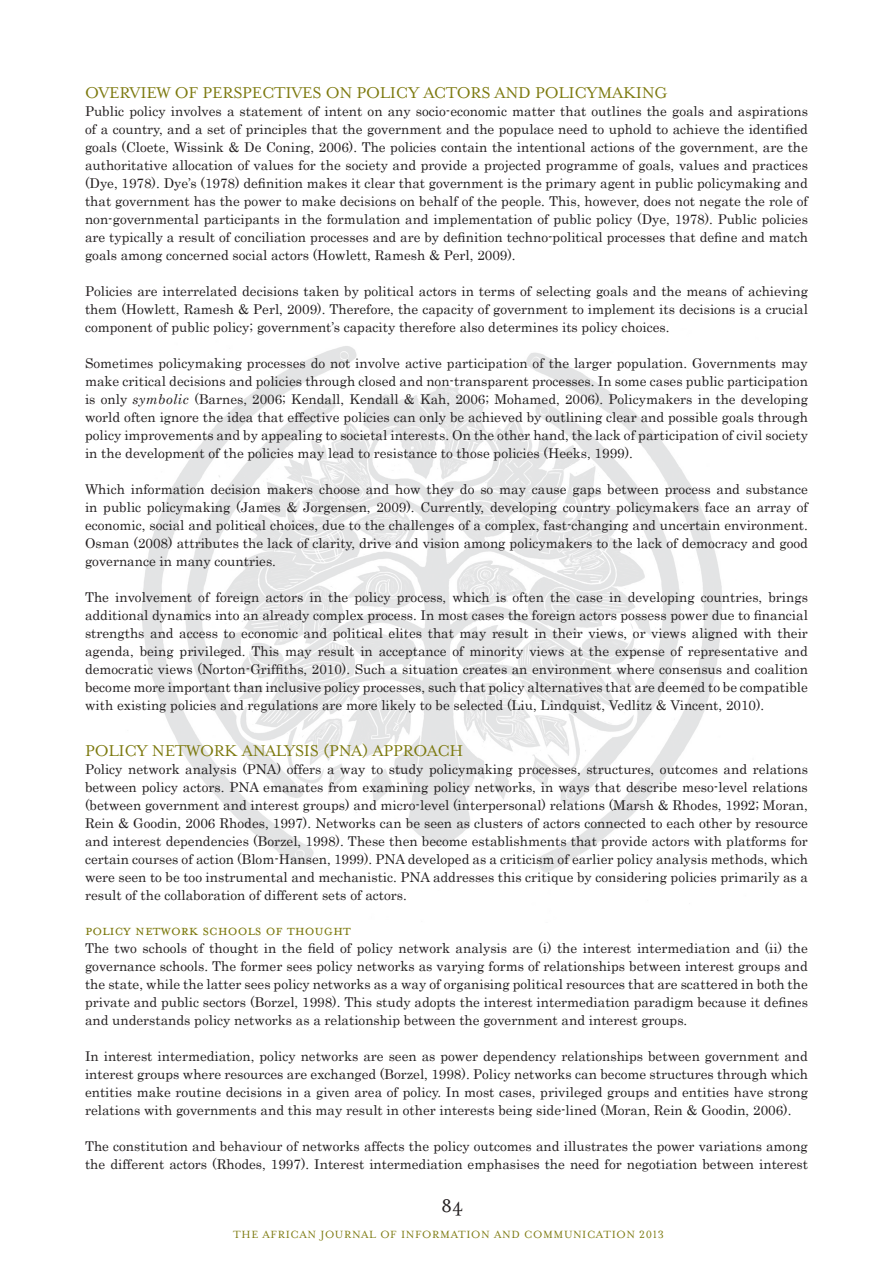
<style>
.page{position:relative;width:893px;height:1263px;background:#fff}
.page>*{position:absolute;margin:0;border:0;box-sizing:border-box;transform-origin:0 0}
.t1{font:21px "Mrs Eaves Roman";color:#231f20}
.subhead{font:18px "Mrs Eaves Small Caps";letter-spacing:-.015em;color:#7c790e}
.sub_subheads{font:16.5px "Mrs Eaves Petite Caps";color:#7c790e}
.t2{font:13.5px/18px "Century";color:#231f20;text-align:justify}
.t3{font:12px "Mrs Eaves Small Caps";letter-spacing:.05em;color:#7c790e}
.s1{font-family:"Century Schoolbook";font-style:italic}
</style>
<div class="page">
<img style="left:142px;top:346px;width:618px;height:527px">
<p class="subhead" style="left:85px;top:83px;width:584px">OVERVIEW OF PERSPECTIVES ON POLICY ACTORS AND POLICYMAKING</p>
<p class="t2" style="left:85px;top:101px;width:724px">Public policy involves a statement of intent on any socio-economic matter that outlines the goals and aspirations of a country, and a set of principles that the government and the populace need to uphold to achieve the identified goals (Cloete, Wissink &amp; De Coning, 2006). The policies contain the intentional actions of the government, are the authoritative allocation of values for the society and provide a projected programme of goals, values and practices (Dye, 1978). Dye’s (1978) definition makes it clear that government is the primary agent in public policymaking and that government has the power to make decisions on behalf of the people. This, however, does not negate the role of non-governmental participants in the formulation and implementation of public policy (Dye, 1978). Public policies are typically a result of conciliation processes and are by definition techno-political processes that define and match goals among concerned social actors (Howlett, Ramesh &amp; Perl, 2009).</p>
<p class="t2" style="left:85px;top:281px;width:724px">Policies are interrelated decisions taken by political actors in terms of selecting goals and the means of achieving them (Howlett, Ramesh &amp; Perl, 2009). Therefore, the capacity of government to implement its decisions is a crucial component of public policy; government’s capacity therefore also determines its policy choices.</p>
<p class="t2" style="left:85px;top:353px;width:724px">Sometimes policymaking processes do not involve active participation of the larger population. Governments may make critical decisions and policies through closed and non-transparent processes. In some cases public participation is only <span class="s1">symbolic</span> (Barnes, 2006; Kendall, Kendall &amp; Kah, 2006; Mohamed, 2006). Policymakers in the developing world often ignore the idea that effective policies can only be achieved by outlining clear and possible goals through policy improvements and by appealing to societal interests. On the other hand, the lack of participation of civil society in the development of the policies may lead to resistance to those policies (Heeks, 1999).</p>
<p class="t2" style="left:85px;top:479px;width:724px">Which information decision makers choose and how they do so may cause gaps between process and substance in public policymaking (James &amp; Jorgensen, 2009). Currently, developing country policymakers face an array of economic, social and political choices, due to the challenges of a complex, fast-changing and uncertain environment.<br>Osman (2008) attributes the lack of clarity, drive and vision among policymakers to the lack of democracy and good governance in many countries.</p>
<p class="t2" style="left:85px;top:587px;width:724px">The involvement of foreign actors in the policy process, which is often the case in developing countries, brings additional dynamics into an already complex process. In most cases the foreign actors possess power due to financial strengths and access to economic and political elites that may result in their views, or views aligned with their agenda, being privileged. This may result in acceptance of minority views at the expense of representative and democratic views (Norton-Griffiths, 2010). Such a situation creates an environment where consensus and coalition become more important than inclusive policy processes, such that policy alternatives that are deemed to be compatible with existing policies and regulations are more likely to be selected (Liu, Lindquist, Vedlitz &amp; Vincent, 2010).</p>
<p class="subhead" style="left:85px;top:741px;width:380px">POLICY NETWORK ANALYSIS (PNA) APPROACH</p>
<p class="t2" style="left:85px;top:759px;width:724px">Policy network analysis (PNA) offers a way to study policymaking processes, structures, outcomes and relations between policy actors. PNA emanates from examining policy networks, in ways that describe meso-level relations (between government and interest groups) and micro-level (interpersonal) relations (Marsh &amp; Rhodes, 1992; Moran, Rein &amp; Goodin, 2006 Rhodes, 1997). Networks can be seen as clusters of actors connected to each other by resource and interest dependencies (Borzel, 1998). These then become establishments that provide actors with platforms for certain courses of action (Blom-Hansen, 1999). PNA developed as a criticism of earlier policy analysis methods, which were seen to be too instrumental and mechanistic. PNA addresses this critique by considering policies primarily as a result of the collaboration of different sets of actors.</p>
<p class="sub_subheads" style="left:85px;top:924px;width:267px">POLICY NETWORK SCHOOLS OF THOUGHT</p>
<p class="t2" style="left:85px;top:938px;width:724px">The two schools of thought in the field of policy network analysis are (i) the interest intermediation and (ii) the governance schools. The former sees policy networks as varying forms of relationships between interest groups and the state, while the latter sees policy networks as a way of organising political resources that are scattered in both the private and public sectors (Borzel, 1998). This study adopts the interest intermediation paradigm because it defines and understands policy networks as a relationship between the government and interest groups.</p>
<p class="t2" style="left:85px;top:1046px;width:724px">In interest intermediation, policy networks are seen as power dependency relationships between government and interest groups where resources are exchanged (Borzel, 1998). Policy networks can become structures through which entities make routine decisions in a given area of policy. In most cases, privileged groups and entities have strong relations with governments and this may result in other interests being side-lined (Moran, Rein &amp; Goodin, 2006).</p>
<p class="t2" style="left:85px;top:1136px;width:724px">The constitution and behaviour of networks affects the policy outcomes and illustrates the power variations among the different actors (Rhodes, 1997). Interest intermediation emphasises the need for negotiation between interest</p>
<p class="t1" style="left:441px;top:1194px;width:24px">84</p>
<p class="t3" style="left:233px;top:1228px;width:432px">THE AFRICAN JOURNAL OF INFORMATION AND COMMUNICATION 2013</p>
</div>
